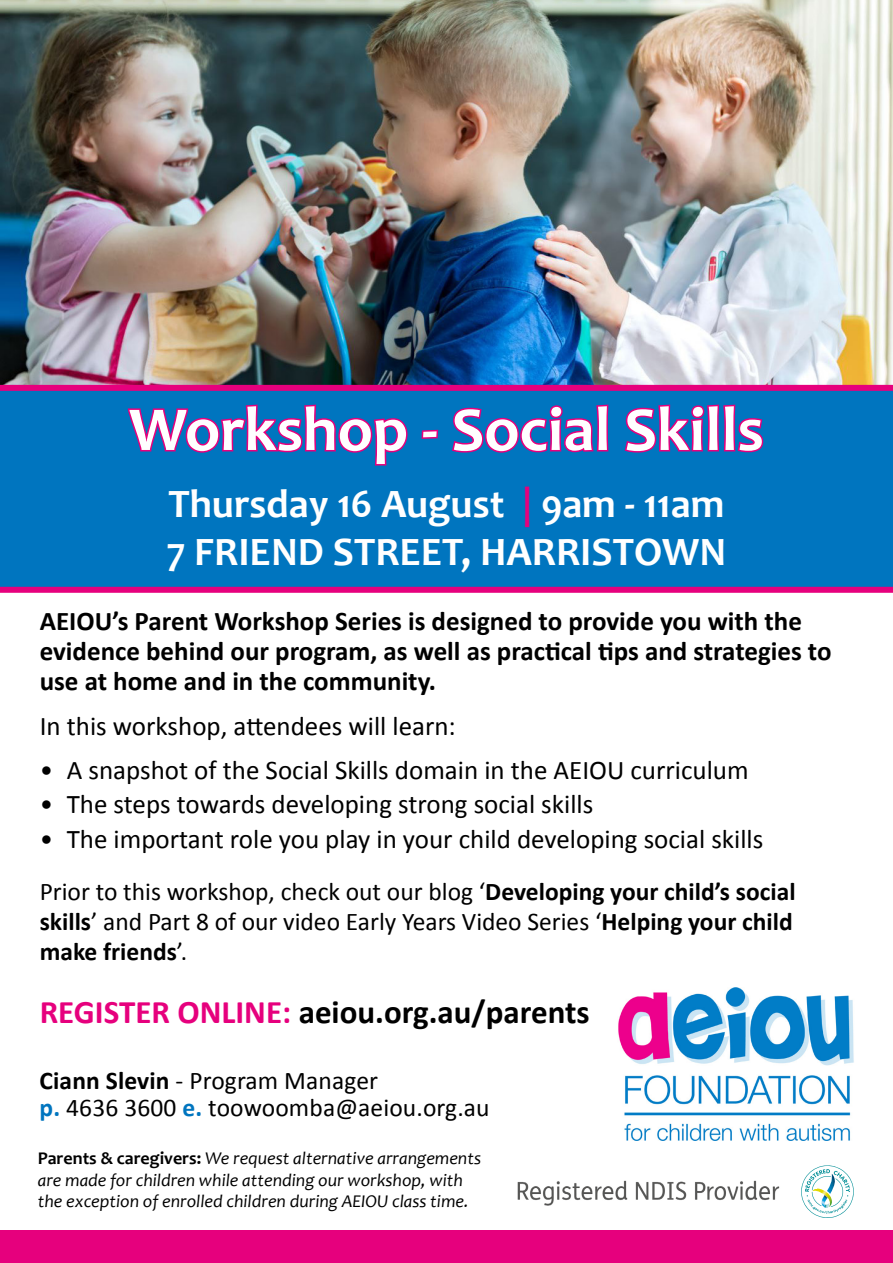
<style>
.page{position:relative;width:893px;height:1263px;background:#fff}
.page>*{position:absolute;margin:0;border:0;box-sizing:border-box;transform-origin:0 0}
.t1{font:700 63px "Candara";color:#fff}
.t2{font:700 40.5px/48.6px "Candara";color:#fff}
.t3{font:700 33px "Calibri";color:#000}
.t4{font:27px "Calibri";color:#000}
.t5{font:700 27px/30px "Calibri";color:#000}
.t6{font:25.5px/30px "Calibri";color:#000;text-align:justify}
.t7{font:italic 18px/21.6px "Candara";color:#000}
.s1{color:#e6007d}
.s2{font-weight:700}
.s3{font-weight:700;color:#0075bf}
.s4{font-weight:700;font-style:normal}
</style>
<div class="page">
<div style="left:0;top:1230px;width:893px;height:33px;background:#e6007d"></div>
<img style="left:517px;top:1180px;width:263px;height:26px">
<svg style="left:801px;top:1165px;width:53px;height:53px"></svg>
<img style="left:618px;top:988px;width:236px;height:152px">
<img style="left:0;top:0;width:893px;height:385px">
<svg style="left:0;top:385px;width:893px;height:208px;background:#106dba"></svg>
<svg style="left:126px;top:403px;width:283px;height:64px;background:#3758af"></svg>
<svg style="left:420px;top:428px;width:20px;height:12px"></svg>
<svg style="left:450px;top:403px;width:160px;height:51px;background:#4651aa"></svg>
<svg style="left:623px;top:403px;width:142px;height:51px;background:#4e4ca8"></svg>
<h1 class="t1" style="left:129px;top:390px;width:636px">Workshop - Social Skills</h1>
<h2 class="t2" style="left:167px;top:479px;width:561px">Thursday 16 August <span class="s1">|</span> 9am - 11am<br>7 FRIEND STREET, HARRISTOWN</h2>
<p class="t5" style="left:40px;top:606px;width:793px">AEIOU’s Parent Workshop Series is designed to provide you with the evidence behind our program, as well as practical tips and strategies to use at home and in the community.</p>
<p class="t4" style="left:40px;top:709px;width:418px">In this workshop, attendees will learn:</p>
<p class="t4" style="left:40px;top:753px;width:710px">• A snapshot of the Social Skills domain in the AEIOU curriculum</p>
<p class="t4" style="left:40px;top:787px;width:555px">• The steps towards developing strong social skills</p>
<p class="t4" style="left:40px;top:822px;width:725px">• The important role you play in your child developing social skills</p>
<p class="t6" style="left:40px;top:877px;width:757px">Prior to this workshop, check out our blog ‘<span class="s2">Developing your child’s social skills</span>’ and Part 8 of our video Early Years Video Series ‘<span class="s2">Helping your child make friends</span>’.</p>
<p class="t3" style="left:40px;top:991px;width:551px"><span class="s1">REGISTER ONLINE:</span> aeiou.org.au/parents</p>
<p class="t6" style="left:40px;top:1067px;width:452px;line-height:27px"><span class="s2">Ciann Slevin</span> - Program Manager<br><span class="s3">p.</span> 4636 3600 <span class="s3">e.</span> toowoomba@aeiou.org.au</p>
<p class="t7" style="left:38px;top:1147px;width:445px"><span class="s4">Parents &amp; caregivers:</span> We request alternative arrangements are made for children while attending our workshop, with the exception of enrolled children during AEIOU class time.</p>
</div>
